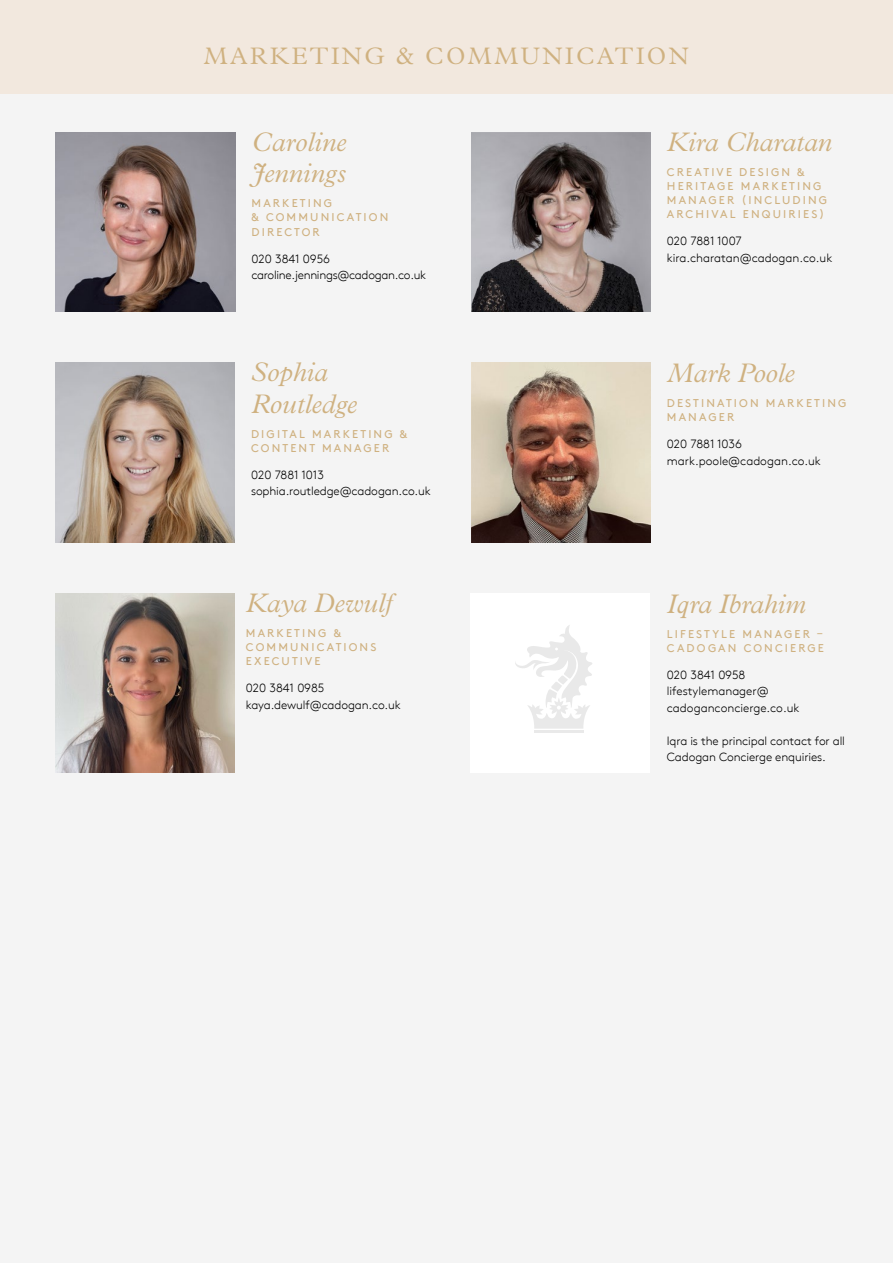
<style>
.page{position:relative;width:893px;height:1263px;background:#f4f4f4}
.page>*{position:absolute;margin:0;border:0;box-sizing:border-box;transform-origin:0 0}
.t1{font:italic 300 27px/31.5px "Plantin MT Std";color:#cfb180}
.t2{font:300 24px "Plantin MT Std";letter-spacing:.1em;color:#cfb180}
.t3{font:300 12px/16.5px "Brown TT";letter-spacing:-.01em;color:#000}
.t4{font:11.25px/14.2px "Brown TT";letter-spacing:.19em;color:#cfb180}
</style>
<div class="page">
<div style="left:0;top:0;width:893px;height:94px;background:#f2e8de"></div>
<img style="left:55px;top:363px;width:180px;height:179px">
<img style="left:471px;top:132px;width:180px;height:180px">
<img style="left:56px;top:132px;width:179px;height:180px">
<img style="left:471px;top:363px;width:180px;height:179px">
<img style="left:55px;top:593px;width:180px;height:179px">
<div style="left:471px;top:593px;width:179px;height:179px;background:#fff"></div>
<hr style="left:534px;top:731px;width:49px;height:2px;background:#e9e9e9">
<svg style="left:515px;top:625px;width:77px;height:104px"></svg>
<h2 class="t2" style="left:204px;top:42px;width:487px">MARKETING &amp; COMMUNICATION</h2>
<h1 class="t1" style="left:251px;top:127px;width:96px">Caroline<br>Jennings</h1>
<p class="t4" style="left:251px;top:196px;width:138px">MARKETING<br>&amp; COMMUNICATION<br>DIRECTOR</p>
<p class="t3" style="left:251px;top:250px;width:176px">020 3841 0956 caroline.jennings@cadogan.co.uk</p>
<h1 class="t1" style="left:251px;top:357px;width:107px">Sophia<br>Routledge</h1>
<p class="t4" style="left:251px;top:427px;width:158px">DIGITAL MARKETING &amp;<br>CONTENT MANAGER</p>
<p class="t3" style="left:251px;top:467px;width:181px">020 7881 1013 sophia.routledge@cadogan.co.uk</p>
<h1 class="t1" style="left:246px;top:588px;width:148px">Kaya Dewulf</h1>
<p class="t4" style="left:246px;top:626px;width:132px">MARKETING &amp;<br>COMMUNICATIONS<br>EXECUTIVE</p>
<p class="t3" style="left:246px;top:680px;width:156px">020 3841 0985 kaya.dewulf@cadogan.co.uk</p>
<h1 class="t1" style="left:667px;top:127px;width:166px">Kira Charatan</h1>
<p class="t4" style="left:667px;top:165px;width:162px">CREATIVE DESIGN &amp;<br>HERITAGE MARKETING<br>MANAGER (INCLUDING<br>ARCHIVAL ENQUIRIES)</p>
<p class="t3" style="left:667px;top:233px;width:167px">020 7881 1007 kira.charatan@cadogan.co.uk</p>
<h1 class="t1" style="left:667px;top:358px;width:129px">Mark Poole</h1>
<p class="t4" style="left:667px;top:396px;width:181px">DESTINATION MARKETING<br>MANAGER</p>
<p class="t3" style="left:667px;top:436px;width:156px">020 7881 1036 mark.poole@cadogan.co.uk</p>
<h1 class="t1" style="left:667px;top:589px;width:141px">Iqra Ibrahim</h1>
<p class="t4" style="left:667px;top:627px;width:159px">LIFESTYLE MANAGER –<br>CADOGAN CONCIERGE</p>
<p class="t3" style="left:667px;top:667px;width:134px">020 3841 0958 lifestylemanager@ cadoganconcierge.co.uk</p>
<p class="t3" style="left:667px;top:733px;width:180px">Iqra is the principal contact for all<br>Cadogan Concierge enquiries.</p>
</div>
